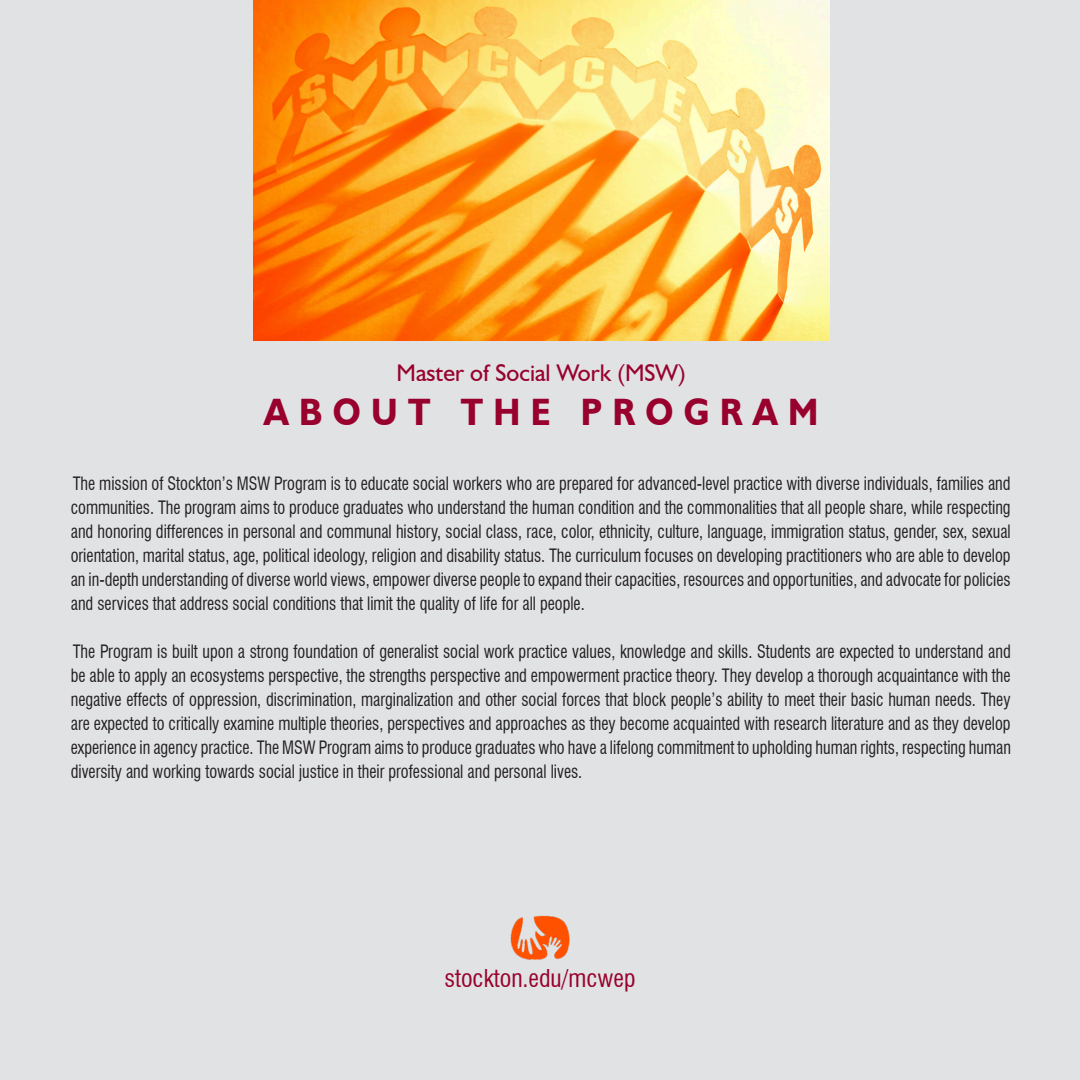
<style>
.page{position:relative;width:1080px;height:1080px;background:#e1e2e4}
.page>*{position:absolute;margin:0;border:0;box-sizing:border-box;transform-origin:0 0}
.t1{font:700 38.2px "Humanist 521 BT";letter-spacing:.3em;color:#98012d;scale:.91 1}
.t2{font:24px "Humanist 521 BT";color:#98012d}
.t3{font:condensed 24px "Swiss 721 BT";color:#98012d}
.t4{font:condensed 18px/24px "Swiss 721 BT";color:#231f20;text-align:justify;scale:.9 1}
</style>
<div class="page">
<img style="left:253px;top:0;width:577px;height:340px">
<img style="left:510px;top:915px;width:60px;height:45px">
<p class="t2" style="left:397px;top:358px;width:290px">Master of Social Work (MSW)</p>
<p class="t1" style="left:264px;top:389px;width:611px">ABOUT THE PROGRAM</p>
<p class="t4" style="left:71px;top:471px;width:1046px">The mission of Stockton’s MSW Program is to educate social workers who are prepared for advanced-level practice with diverse individuals, families and communities. The program aims to produce graduates who understand the human condition and the commonalities that all people share, while respecting and honoring differences in personal and communal history, social class, race, color, ethnicity, culture, language, immigration status, gender, sex, sexual orientation, marital status, age, political ideology, religion and disability status. The curriculum focuses on developing practitioners who are able to develop an in-depth understanding of diverse world views, empower diverse people to expand their capacities, resources and opportunities, and advocate for policies and services that address social conditions that limit the quality of life for all people.</p>
<p class="t4" style="left:71px;top:639px;width:1046px">The Program is built upon a strong foundation of generalist social work practice values, knowledge and skills. Students are expected to understand and be able to apply an ecosystems perspective, the strengths perspective and empowerment practice theory. They develop a thorough acquaintance with the negative effects of oppression, discrimination, marginalization and other social forces that block people’s ability to meet their basic human needs. They are expected to critically examine multiple theories, perspectives and approaches as they become acquainted with research literature and as they develop experience in agency practice. The MSW Program aims to produce graduates who have a lifelong commitment to upholding human rights, respecting human diversity and working towards social justice in their professional and personal lives.</p>
<p class="t3" style="left:445px;top:964px;width:192px">stockton.edu/mcwep</p>
</div>
